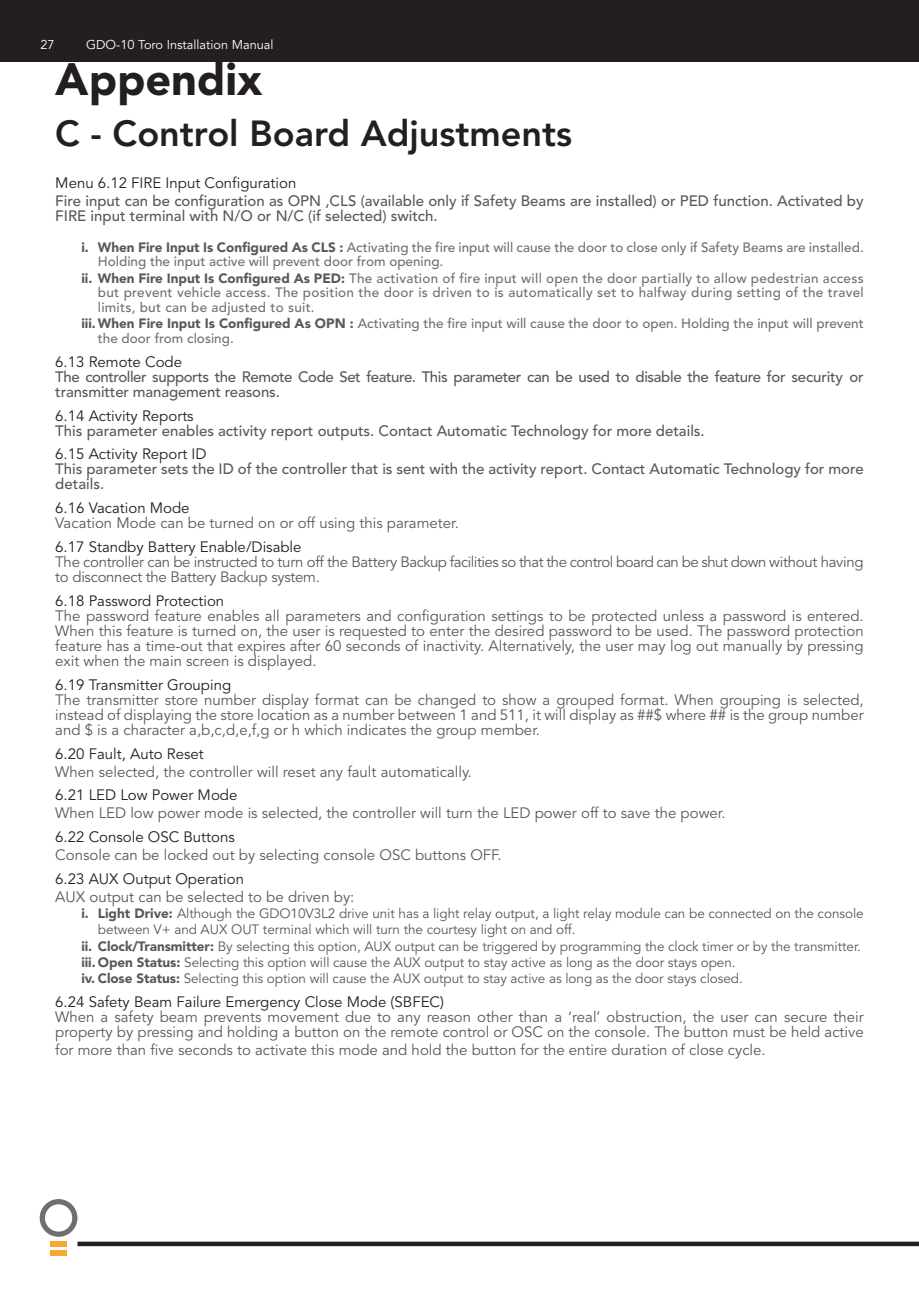
<style>
.page{position:relative;width:919px;height:1289px;background:#fff}
.page>*{position:absolute;margin:0;border:0;box-sizing:border-box;transform-origin:0 0}
.t1{font:900 45px "Avenir LT";color:#231f20}
.t2{font:800 36px "Avenir LT";color:#231f20}
.t3{font:15px/15px "Avenir LT";color:#58595b;text-align:justify}
.t4{font:500 15px/14.7px "Avenir LT";color:#58595b}
.t5{font:15px "Avenir LT";color:#231f20}
.t6{font:15px/15px "Avenir LT";letter-spacing:-.02em;color:#58595b}
.t7{font:500 15px/15px "Avenir LT";letter-spacing:-.025em;color:#58595b}
.t8{font:500 13.5px/14.7px "Avenir LT";color:#717074}
.t9{font:13.5px "Avenir LT";letter-spacing:-.005em;color:#58595b}
.t10{font:12.75px "Avenir LT";color:#fff}
.s1{font-weight:900;color:#58595b}
.s2{font-weight:900}
</style>
<div class="page">
<div style="left:1px;top:1px;width:917px;height:61px;background:#231f20"></div>
<div style="left:77px;top:1241px;width:841px;height:5px;background:#231f20"></div>
<svg style="left:40px;top:1199px;width:37px;height:37px"></svg>
<div style="left:51px;top:1241px;width:16px;height:5px;background:#faa634"></div>
<div style="left:51px;top:1250px;width:16px;height:5px;background:#faa634"></div>
<p class="t10" style="left:40px;top:37px;width:16px">27</p>
<p class="t10" style="left:86px;top:37px;width:189px">GDO-10 Toro Installation Manual</p>
<h1 class="t1" style="left:55px;top:52px;width:208px">Appendix</h1>
<h2 class="t2" style="left:55px;top:112px;width:518px">C - Control Board Adjustments</h2>
<p class="t5" style="left:55px;top:174px;width:243px">Menu 6.12 FIRE Input Configuration</p>
<p class="t4" style="left:55px;top:194px;width:809px">Fire input can be configuration as OPN ,CLS (available only if Safety Beams are installed) or PED function. Activated by<br>FIRE input terminal with N/O or N/C (if selected) switch.</p>
<p class="t8" style="left:98px;top:240px;width:767px;text-indent:-16px"><span class="s1">i. When Fire Input Is Configured As CLS :</span> Activating the fire input will cause the door to close only if Safety Beams are installed.<br>Holding the input active will prevent door from opening.</p>
<p class="t8" style="left:98px;top:271px;width:767px;text-align:justify;text-indent:-16px"><span class="s1">ii. When Fire Input Is Configured As PED:</span> The activation of fire input will open the door partially to allow pedestrian access but prevent vehicle access. The position the door is driven to is automatically set to halfway during setting of the travel limits, but can be adjusted to suit.</p>
<p class="t8" style="left:98px;top:316px;width:767px;text-indent:-16px"><span class="s1">iii.When Fire Input Is Configured As OPN :</span> Activating the fire input will cause the door to open. Holding the input will prevent the door from closing.</p>
<p class="t5" style="left:55px;top:353px;width:128px">6.13 Remote Code</p>
<p class="t7" style="left:55px;top:369px;width:809px">The controller supports the Remote Code Set feature. This parameter can be used to disable the feature for security or transmitter management reasons.</p>
<p class="t5" style="left:55px;top:407px;width:140px">6.14 Activity Reports</p>
<p class="t4" style="left:55px;top:423px;width:651px">This parameter enables activity report outputs. Contact Automatic Technology for more details.</p>
<p class="t5" style="left:55px;top:445px;width:153px">6.15 Activity Report ID</p>
<p class="t4" style="left:55px;top:462px;width:809px">This parameter sets the ID of the controller that is sent with the activity report. Contact Automatic Technology for more details.</p>
<p class="t5" style="left:55px;top:499px;width:136px">6.16 Vacation Mode</p>
<p class="t3" style="left:55px;top:516px;width:405px">Vacation Mode can be turned on or off using this parameter.</p>
<p class="t5" style="left:55px;top:538px;width:248px">6.17 Standby Battery Enable/Disable</p>
<p class="t6" style="left:55px;top:555px;width:809px">The controller can be instructed to turn off the Battery Backup facilities so that the control board can be shut down without having to disconnect the Battery Backup system.</p>
<p class="t5" style="left:55px;top:592px;width:170px">6.18 Password Protection</p>
<p class="t3" style="left:55px;top:608px;width:809px">The password feature enables all parameters and configuration settings to be protected unless a password is entered.<br>When this feature is turned on, the user is requested to enter the desired password to be used. The password protection feature has a time-out that expires after 60 seconds of inactivity. Alternatively, the user may log out manually by pressing exit when the main screen is displayed.</p>
<p class="t5" style="left:55px;top:676px;width:177px">6.19 Transmitter Grouping</p>
<p class="t3" style="left:55px;top:692px;width:809px">The transmitter store number display format can be changed to show a grouped format. When grouping is selected, instead of displaying the store location as a number between 1 and 511, it will display as ##$ where ## is the group number and $ is a character a,b,c,d,e,f,g or h which indicates the group member.</p>
<p class="t5" style="left:55px;top:744px;width:150px">6.20 Fault, Auto Reset</p>
<p class="t3" style="left:55px;top:764px;width:418px">When selected, the controller will reset any fault automatically.</p>
<p class="t5" style="left:55px;top:786px;width:184px">6.21 LED Low Power Mode</p>
<p class="t3" style="left:55px;top:806px;width:671px">When LED low power mode is selected, the controller will turn the LED power off to save the power.</p>
<p class="t5" style="left:55px;top:828px;width:181px">6.22 Console OSC Buttons</p>
<p class="t3" style="left:55px;top:848px;width:448px">Console can be locked out by selecting console OSC buttons OFF.</p>
<p class="t5" style="left:55px;top:870px;width:190px">6.23 AUX Output Operation</p>
<p class="t3" style="left:55px;top:889px;width:300px">AUX output can be selected to be driven by:</p>
<p class="t9" style="left:81px;top:905px;width:783px"><span class="s2">i. Light Drive:</span> Although the GDO10V3L2 drive unit has a light relay output, a light relay module can be connected on the console</p>
<p class="t9" style="left:98px;top:922px;width:479px">between V+ and AUX OUT terminal which will turn the courtesy light on and off.</p>
<p class="t9" style="left:81px;top:938px;width:781px"><span class="s2">ii. Clock/Transmitter:</span> By selecting this option, AUX output can be triggered by programming the clock timer or by the transmitter.</p>
<p class="t9" style="left:81px;top:954px;width:655px"><span class="s2">iii. Open Status:</span> Selecting this option will cause the AUX output to stay active as long as the door stays open.</p>
<p class="t9" style="left:81px;top:970px;width:663px"><span class="s2">iv. Close Status:</span> Selecting this option will cause the AUX output to stay active as long as the door stays closed.</p>
<p class="t5" style="left:55px;top:993px;width:390px">6.24 Safety Beam Failure Emergency Close Mode (SBFEC)</p>
<p class="t3" style="left:55px;top:1009px;width:809px">When a safety beam prevents movement due to any reason other than a ‘real’ obstruction, the user can secure their property by pressing and holding a button on the remote control or OSC on the console. The button must be held active</p>
<p class="t3" style="left:55px;top:1042px;width:711px">for more than five seconds to activate this mode and hold the button for the entire duration of close cycle.</p>
</div>
